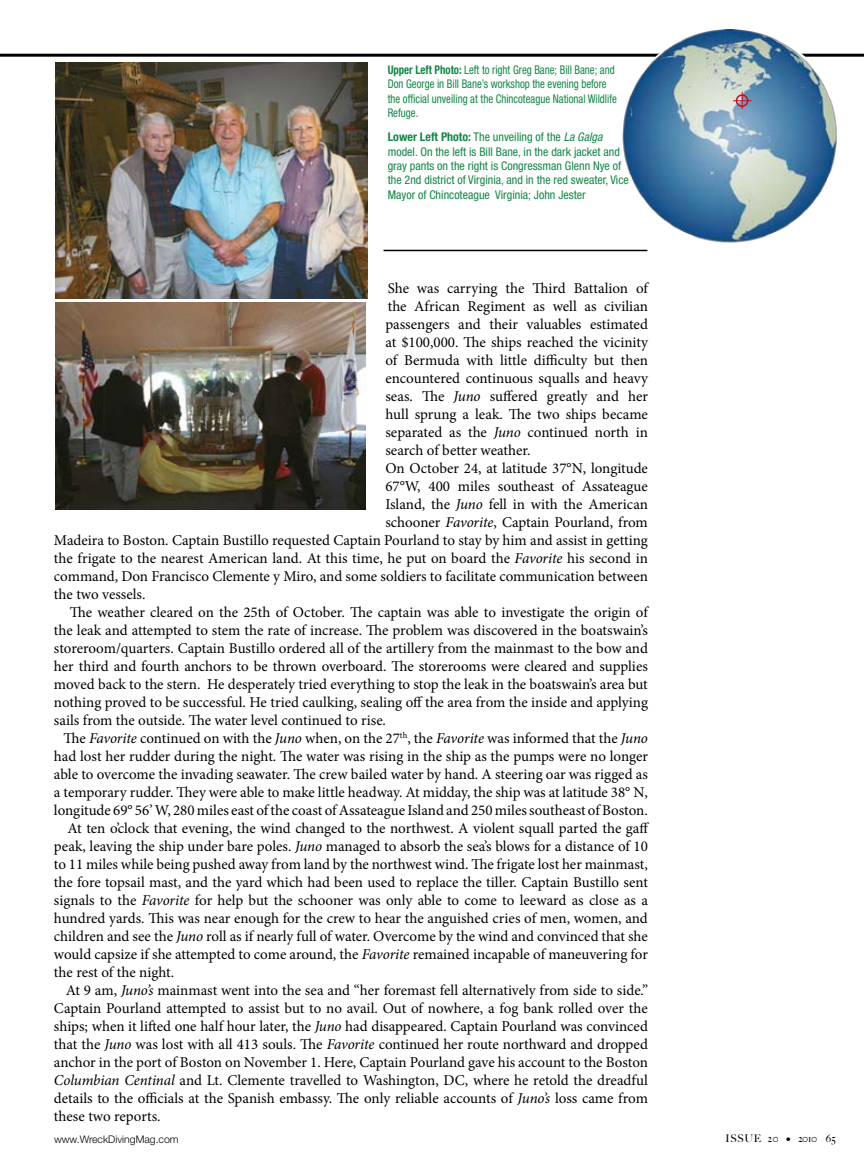
<style>
.page{position:relative;width:864px;height:1175px;background:#fff}
.page>*{position:absolute;margin:0;border:0;box-sizing:border-box;transform-origin:0 0}
.t1{font:15px "Minion Pro";letter-spacing:-.005em;color:#000}
.t2{font:condensed 12px/14.4px "Helvetica Neue";color:#128746}
.t3{font:condensed 12px/14.4px "Helvetica Neue";color:#128746;scale:.9 1}
.t4{font:300 10.5px "Helvetica Neue";color:#000}
.t5{font:500 10.5px "Big Caslon";letter-spacing:.06em;color:#000}
.s1{font-weight:700}
.s2{font-style:italic}
</style>
<div class="page">
<hr style="left:0;top:54px;width:864px;height:3px;background:#000">
<img style="left:622px;top:30px;width:217px;height:213px">
<img style="left:55px;top:63px;width:312px;height:235px">
<img style="left:55px;top:303px;width:310px;height:206px">
<hr style="left:384px;top:250px;width:263px;height:1px;background:#000">
<svg style="left:733px;top:92px;width:19px;height:17px"></svg>
<p class="t3" style="left:388px;top:62px;width:256px"><span class="s1">Upper Left Photo:</span> Left to right Greg Bane; Bill Bane; and Don George in Bill Bane’s workshop the evening before the official unveiling at the Chincoteague National Wildlife Refuge.</p>
<p class="t2" style="left:388px;top:130px;width:243px"><span class="s1">Lower Left Photo:</span> The unveiling of the <span class="s2">La Galga </span>model. On the left is Bill Bane, in the dark jacket and gray pants on the right is Congressman Glenn Nye of the 2nd district of Virginia, and in the red sweater, Vice Mayor of Chincoteague Virginia; John Jester</p>
<p class="t1" style="left:388px;top:278px;width:262px">She was carrying the Third Battalion of</p>
<p class="t1" style="left:388px;top:296px;width:262px">the African Regiment as well as civilian</p>
<p class="t1" style="left:385px;top:314px;width:264px">passengers and their valuables estimated</p>
<p class="t1" style="left:385px;top:332px;width:264px">at $100,000. The ships reached the vicinity</p>
<p class="t1" style="left:385px;top:350px;width:264px">of Bermuda with little difficulty but then</p>
<p class="t1" style="left:385px;top:368px;width:264px">encountered continuous squalls and heavy</p>
<p class="t1" style="left:385px;top:386px;width:264px">seas. The <span class="s2">Juno</span> suffered greatly and her</p>
<p class="t1" style="left:385px;top:404px;width:264px">hull sprung a leak. The two ships became</p>
<p class="t1" style="left:385px;top:422px;width:264px">separated as the <span class="s2">Juno</span> continued north in</p>
<p class="t1" style="left:385px;top:440px;width:147px">search of better weather.</p>
<p class="t1" style="left:385px;top:458px;width:264px">On October 24, at latitude 37°N, longitude</p>
<p class="t1" style="left:385px;top:476px;width:264px">67°W, 400 miles southeast of Assateague</p>
<p class="t1" style="left:385px;top:494px;width:264px">Island, the <span class="s2">Juno</span> fell in with the American</p>
<p class="t1" style="left:385px;top:512px;width:264px">schooner <span class="s2">Favorite</span>, Captain Pourland, from</p>
<p class="t1" style="left:54px;top:530px;width:595px">Madeira to Boston. Captain Bustillo requested Captain Pourland to stay by him and assist in getting</p>
<p class="t1" style="left:54px;top:548px;width:595px">the frigate to the nearest American land. At this time, he put on board the <span class="s2">Favorite</span> his second in</p>
<p class="t1" style="left:54px;top:566px;width:596px">command, Don Francisco Clemente y Miro, and some soldiers to facilitate communication between</p>
<p class="t1" style="left:54px;top:584px;width:93px">the two vessels.</p>
<p class="t1" style="left:70px;top:602px;width:580px">The weather cleared on the 25th of October. The captain was able to investigate the origin of</p>
<p class="t1" style="left:54px;top:620px;width:595px">the leak and attempted to stem the rate of increase. The problem was discovered in the boatswain’s</p>
<p class="t1" style="left:54px;top:638px;width:596px">storeroom/quarters. Captain Bustillo ordered all of the artillery from the mainmast to the bow and</p>
<p class="t1" style="left:54px;top:656px;width:595px">her third and fourth anchors to be thrown overboard. The storerooms were cleared and supplies</p>
<p class="t1" style="left:54px;top:674px;width:595px">moved back to the stern. He desperately tried everything to stop the leak in the boatswain’s area but</p>
<p class="t1" style="left:54px;top:692px;width:596px">nothing proved to be successful. He tried caulking, sealing off the area from the inside and applying</p>
<p class="t1" style="left:54px;top:710px;width:334px">sails from the outside. The water level continued to rise.</p>
<p class="t1" style="left:63px;top:728px;width:586px">The <span class="s2">Favorite</span> continued on with the <span class="s2">Juno</span> when, on the 27<sup>th</sup>, the <span class="s2">Favorite</span> was informed that the <span class="s2">Juno</span></p>
<p class="t1" style="left:54px;top:746px;width:595px">had lost her rudder during the night. The water was rising in the ship as the pumps were no longer</p>
<p class="t1" style="left:54px;top:764px;width:595px">able to overcome the invading seawater. The crew bailed water by hand. A steering oar was rigged as</p>
<p class="t1" style="left:54px;top:782px;width:596px">a temporary rudder. They were able to make little headway. At midday, the ship was at latitude 38° N,</p>
<p class="t1" style="left:54px;top:800px;width:595px">longitude 69° 56’ W, 280 miles east of the coast of Assateague Island and 250 miles southeast of Boston.</p>
<p class="t1" style="left:68px;top:818px;width:583px">At ten o’clock that evening, the wind changed to the northwest. A violent squall parted the gaff</p>
<p class="t1" style="left:54px;top:836px;width:596px">peak, leaving the ship under bare poles. <span class="s2">Juno</span> managed to absorb the sea’s blows for a distance of 10</p>
<p class="t1" style="left:54px;top:854px;width:595px">to 11 miles while being pushed away from land by the northwest wind. The frigate lost her mainmast,</p>
<p class="t1" style="left:54px;top:872px;width:596px">the fore topsail mast, and the yard which had been used to replace the tiller. Captain Bustillo sent</p>
<p class="t1" style="left:54px;top:890px;width:596px">signals to the <span class="s2">Favorite</span> for help but the schooner was only able to come to leeward as close as a</p>
<p class="t1" style="left:54px;top:908px;width:595px">hundred yards. This was near enough for the crew to hear the anguished cries of men, women, and</p>
<p class="t1" style="left:54px;top:926px;width:595px">children and see the <span class="s2">Juno</span> roll as if nearly full of water. Overcome by the wind and convinced that she</p>
<p class="t1" style="left:54px;top:944px;width:595px">would capsize if she attempted to come around, the <span class="s2">Favorite</span> remained incapable of maneuvering for</p>
<p class="t1" style="left:54px;top:962px;width:122px">the rest of the night.</p>
<p class="t1" style="left:66px;top:980px;width:584px">At 9 am, <span class="s2">Juno’s</span> mainmast went into the sea and “her foremast fell alternatively from side to side.”</p>
<p class="t1" style="left:54px;top:998px;width:595px">Captain Pourland attempted to assist but to no avail. Out of nowhere, a fog bank rolled over the</p>
<p class="t1" style="left:54px;top:1016px;width:596px">ships; when it lifted one half hour later, the <span class="s2">Juno</span> had disappeared. Captain Pourland was convinced</p>
<p class="t1" style="left:54px;top:1034px;width:596px">that the <span class="s2">Juno</span> was lost with all 413 souls. The <span class="s2">Favorite</span> continued her route northward and dropped</p>
<p class="t1" style="left:54px;top:1052px;width:596px">anchor in the port of Boston on November 1. Here, Captain Pourland gave his account to the Boston</p>
<p class="t1" style="left:54px;top:1070px;width:595px"><span class="s2">Columbian Centinal</span> and Lt. Clemente travelled to Washington, DC, where he retold the dreadful</p>
<p class="t1" style="left:54px;top:1088px;width:595px">details to the officials at the Spanish embassy. The only reliable accounts of <span class="s2">Juno’s</span> loss came from</p>
<p class="t1" style="left:54px;top:1106px;width:108px">these two reports.</p>
<p class="t4" style="left:54px;top:1132px;width:126px">www.WreckDivingMag.com</p>
<p class="t5" style="left:726px;top:1132px;width:111px">ISSUE 20 • 2010 65</p>
</div>
